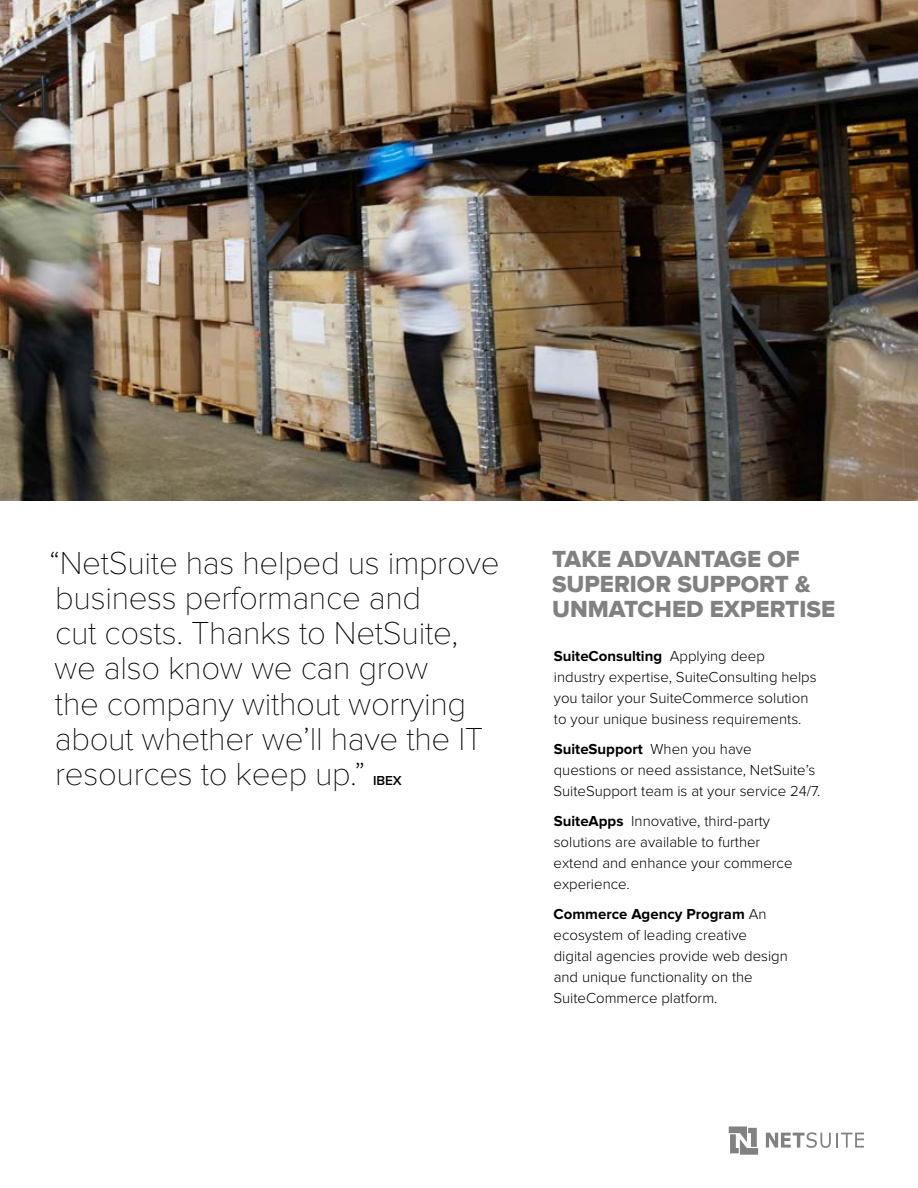
<style>
.page{position:relative;width:918px;height:1188px;background:#fff}
.page>*{position:absolute;margin:0;border:0;box-sizing:border-box;transform-origin:0 0}
.t1{font:100 33px/35.2px "Proxima Nova T";letter-spacing:-.01em;color:#000}
.t2{font:24px/25.5px "Proxima Nova Extrabld";color:#828182}
.t3{font:300 15px/21px "Proxima Nova";color:#000}
.t4{font:600 13.5px "Proxima Nova";color:#000}
.s1{font-weight:700}
</style>
<div class="page">
<img style="left:0;top:0;width:918px;height:501px">
<svg style="left:729px;top:1126px;width:29px;height:29px"></svg>
<svg style="left:766px;top:1132px;width:98px;height:16px"></svg>
<h1 class="t1" style="left:49px;top:545px;width:452px">“NetSuite has helped us improve business performance and<br>cut costs. Thanks to NetSuite, we also know we can grow<br>the company without worrying about whether we’ll have the IT resources to keep up.”</h1>
<p class="t4" style="left:373px;top:773px;width:30px">IBEX</p>
<h2 class="t2" style="left:552px;top:546px;width:285px">TAKE ADVANTAGE OF<br>SUPERIOR SUPPORT &amp;<br>UNMATCHED EXPERTISE</h2>
<p class="t3" style="left:554px;top:646px;width:264px"><span class="s1">SuiteConsulting</span> Applying deep industry expertise, SuiteConsulting helps you tailor your SuiteCommerce solution to your unique business requirements.</p>
<p class="t3" style="left:553px;top:739px;width:269px"><span class="s1">SuiteSupport</span> When you have<br>questions or need assistance, NetSuite’s<br>SuiteSupport team is at your service 24/7.</p>
<p class="t3" style="left:554px;top:811px;width:240px"><span class="s1">SuiteApps</span> Innovative, third-party solutions are available to further extend and enhance your commerce experience.</p>
<p class="t3" style="left:553px;top:904px;width:236px"><span class="s1">Commerce Agency Program</span> An ecosystem of leading creative digital agencies provide web design and unique functionality on the<br>SuiteCommerce platform.</p>
</div>
